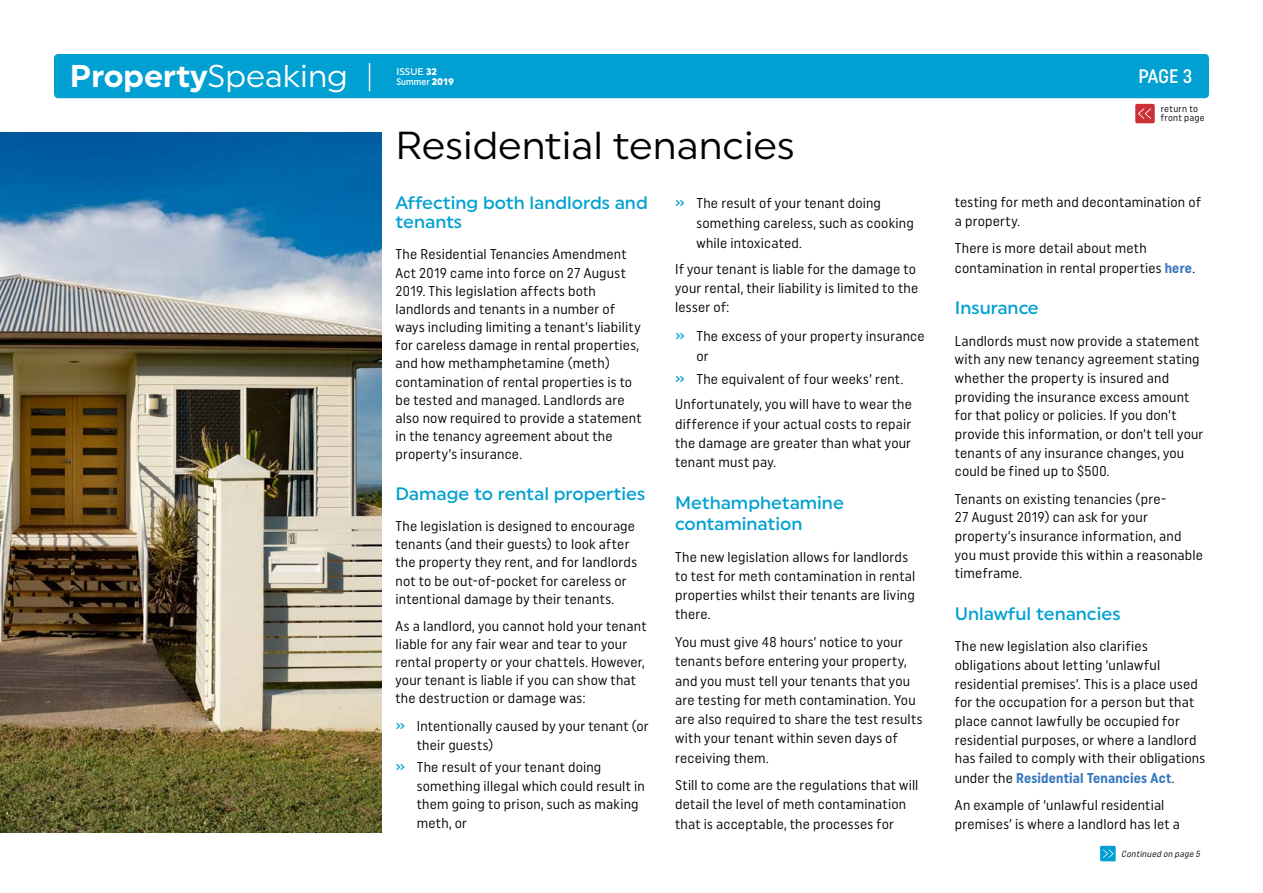
<style>
.page{position:relative;width:1263px;height:893px;background:#fff}
.page>*{position:absolute;margin:0;border:0;box-sizing:border-box;transform-origin:0 0}
.t1{font:39px "Uniform";color:#000}
.t2{font:700 31.5px "Uniform";color:#fff}
.t3{font:500 19.5px "Uniform Condensed";color:#fff}
.t4{font:500 18px/19.6px "Uniform";color:#00a0d2}
.t5{font:14.25px/18.8px "Uniform Condensed";letter-spacing:.015em;color:#000}
.t6{font:9.6px/9px "Uniform Condensed";letter-spacing:.03em;color:#000}
.t7{font:500 9.6px "Uniform Condensed";color:#fff}
.t8{font:500 9.6px "Uniform";color:#fff}
.t9{font:italic 8.85px "Uniform Condensed";color:#000}
.s1{font-weight:400}
.s2{font-weight:900}
.s3{font-family:"Uniform";font-weight:900}
.s4{font-weight:500;color:#00a0d2}
.s5{font-weight:700;color:#3777bc}
</style>
<div class="page">
<div style="left:54px;top:54px;width:1155px;height:44px;background:#00a0d2;border-radius:4px"></div>
<svg style="left:369px;top:63px;width:1px;height:28px"></svg>
<div style="left:1135px;top:104px;width:20px;height:19px;background:#cd2f36;border-radius:2px"></div>
<svg style="left:1138px;top:108px;width:13px;height:11px"></svg>
<div style="left:1100px;top:846px;width:16px;height:15px;background:#00a0d2"></div>
<svg style="left:1103px;top:849px;width:10px;height:9px"></svg>
<img style="left:0;top:133px;width:381px;height:699px">
<h2 class="t2" style="left:70px;top:57px;width:280px">Property<span class="s1">Speaking</span></h2>
<h3 class="t3" style="left:1138px;top:64px;width:55px">PAGE 3</h3>
<p class="t8" style="left:396px;top:65px;width:42px">ISSUE <span class="s2">32</span></p>
<p class="t7" style="left:396px;top:76px;width:59px">Summer <span class="s3">2019</span></p>
<h1 class="t1" style="left:395px;top:122px;width:401px">Residential tenancies</h1>
<p class="t4" style="left:395px;top:192px;width:254px">Affecting both landlords and tenants</p>
<p class="t5" style="left:395px;top:245px;width:247px;line-height:18.1px">The Residential Tenancies Amendment Act 2019 came into force on 27 August 2019. This legislation affects both landlords and tenants in a number of ways including limiting a tenant’s liability for careless damage in rental properties, and how methamphetamine (meth) contamination of rental properties is to be tested and managed. Landlords are also now required to provide a statement in the tenancy agreement about the property’s insurance.</p>
<p class="t4" style="left:395px;top:484px;width:251px">Damage to rental properties</p>
<p class="t5" style="left:395px;top:517px;width:243px;line-height:18.1px">The legislation is designed to encourage tenants (and their guests) to look after the property they rent, and for landlords not to be out-of-pocket for careless or intentional damage by their tenants.</p>
<p class="t5" style="left:395px;top:616px;width:253px;line-height:18.1px">As a landlord, you cannot hold your tenant liable for any fair wear and tear to your rental property or your chattels. However, your tenant is liable if you can show that the destruction or damage was:</p>
<p class="t5" style="left:417px;top:716px;width:233px;text-indent:-21px"><span class="s4">»</span> Intentionally caused by your tenant (or their guests)</p>
<p class="t5" style="left:417px;top:757px;width:230px;text-indent:-21px"><span class="s4">»</span> The result of your tenant doing something illegal which could result in them going to prison, such as making meth, or</p>
<p class="t5" style="left:696px;top:193px;width:219px;line-height:20px;text-indent:-21px"><span class="s4">»</span> The result of your tenant doing something careless, such as cooking while intoxicated.</p>
<p class="t5" style="left:675px;top:259px;width:245px;line-height:19.2px">If your tenant is liable for the damage to your rental, their liability is limited to the lesser of:</p>
<p class="t5" style="left:696px;top:325px;width:230px;line-height:20px;text-indent:-21px"><span class="s4">»</span> The excess of your property insurance or</p>
<p class="t5" style="left:675px;top:366px;width:238px;line-height:25.7px"><span class="s4">»</span> The equivalent of four weeks’ rent.<br>Unfortunately, you will have to wear the</p>
<p class="t5" style="left:675px;top:414px;width:238px;line-height:19.2px;text-align:justify">difference if your actual costs to repair the damage are greater than what your tenant must pay.</p>
<p class="t4" style="left:675px;top:492px;width:170px;line-height:20.7px">Methamphetamine contamination</p>
<p class="t5" style="left:675px;top:547px;width:242px;line-height:19.2px">The new legislation allows for landlords to test for meth contamination in rental properties whilst their tenants are living there.</p>
<p class="t5" style="left:675px;top:632px;width:249px;line-height:19.2px">You must give 48 hours’ notice to your tenants before entering your property, and you must tell your tenants that you are testing for meth contamination. You are also required to share the test results with your tenant within seven days of receiving them.</p>
<p class="t5" style="left:675px;top:775px;width:245px;line-height:19.2px">Still to come are the regulations that will detail the level of meth contamination that is acceptable, the processes for</p>
<p class="t6" style="left:1161px;top:104px;width:46px">return to front page</p>
<p class="t5" style="left:955px;top:193px;width:248px">testing for meth and decontamination of a property.</p>
<p class="t5" style="left:955px;top:238px;width:242px;line-height:19.5px">There is more detail about meth contamination in rental properties <span class="s5">here</span>.</p>
<p class="t4" style="left:955px;top:298px;width:85px">Insurance</p>
<p class="t5" style="left:955px;top:331px;width:250px">Landlords must now provide a statement with any new tenancy agreement stating whether the property is insured and providing the insurance excess amount for that policy or policies. If you don’t provide this information, or don’t tell your tenants of any insurance changes, you could be fined up to $500.</p>
<p class="t5" style="left:955px;top:489px;width:250px">Tenants on existing tenancies (pre-<br>27 August 2019) can ask for your property’s insurance information, and you must provide this within a reasonable timeframe.</p>
<p class="t4" style="left:955px;top:603px;width:167px">Unlawful tenancies</p>
<p class="t5" style="left:955px;top:637px;width:252px">The new legislation also clarifies obligations about letting ‘unlawful residential premises’. This is a place used for the occupation for a person but that place cannot lawfully be occupied for residential purposes, or where a landlord has failed to comply with their obligations under the <span class="s5">Residential Tenancies Act</span>.</p>
<p class="t5" style="left:955px;top:795px;width:227px">An example of ‘unlawful residential premises’ is where a landlord has let a</p>
<p class="t9" style="left:1121px;top:848px;width:82px">Continued on page 5</p>
</div>
